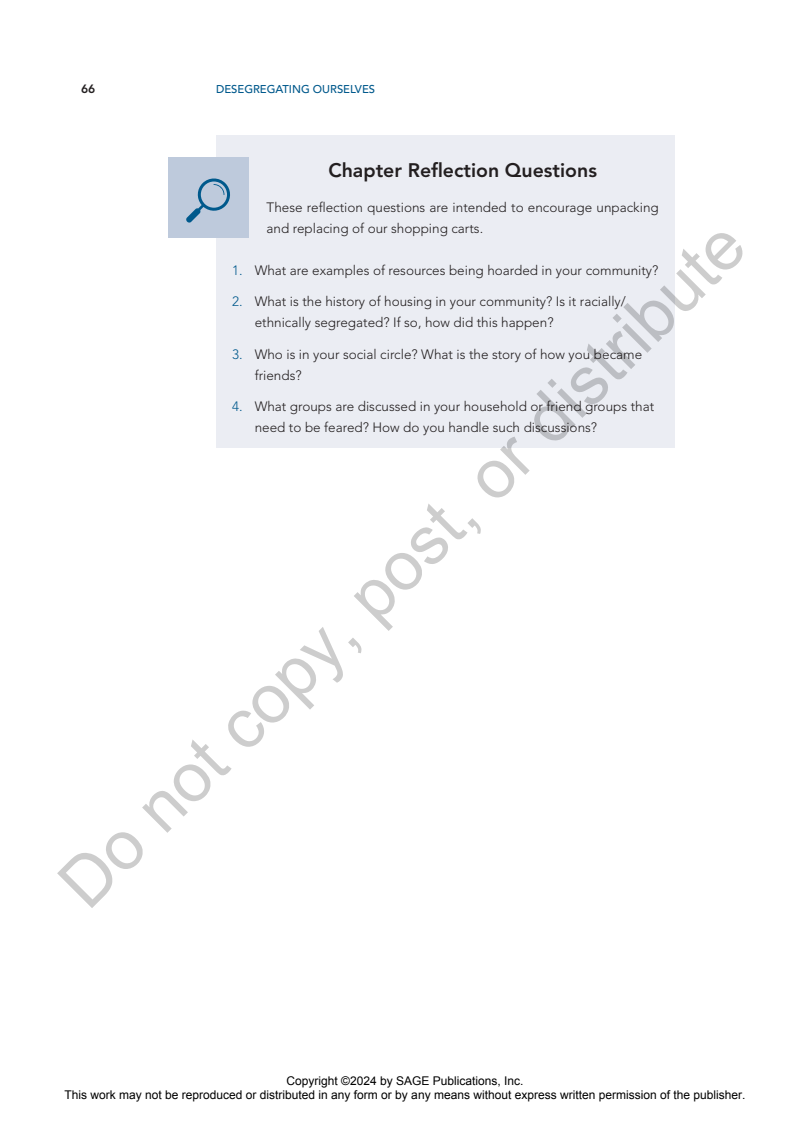
<style>
.page{position:relative;width:810px;height:1134px;background:#fff}
.page>*{position:absolute;margin:0;border:0;box-sizing:border-box;transform-origin:0 0}
.t1{font:69px "Arial";color:rgb(0 0 0/.2)}
.t2{font:800 19.5px "Avenir LT Std";color:#231f20}
.t3{font:300 13.5px/21px "Avenir LT Std";color:#231f20}
.t4{font:12px/14.4px "Arial";color:#000;text-align:center}
.t5{font:800 12px "Avenir LT Std";color:#231f20}
.t6{font:500 11.25px "Avenir LT Std";color:#00598c}
.s1{color:#00598c}
</style>
<div class="page">
<div style="left:216px;top:135px;width:459px;height:313px;background:#ebedf3"></div>
<div style="left:168px;top:157px;width:81px;height:81px;background:#becadc"></div>
<svg style="left:186px;top:178px;width:44px;height:45px"></svg>
<p class="t5" style="left:81px;top:82px;width:16px">66</p>
<p class="t6" style="left:216px;top:83px;width:161px">DESEGREGATING OURSELVES</p>
<h2 class="t2" style="left:328px;top:159px;width:270px">Chapter Reflection Questions</h2>
<p class="t3" style="left:267px;top:197px;width:394px">These reflection questions are intended to encourage unpacking and replacing of our shopping carts.</p>
<p class="t3" style="left:232px;top:260px;width:428px"><span class="s1">1.</span> What are examples of resources being hoarded in your community?</p>
<p class="t3" style="left:255px;top:291px;width:373px;text-indent:-23px"><span class="s1">2.</span> What is the history of housing in your community? Is it racially/ ethnically segregated? If so, how did this happen?</p>
<p class="t3" style="left:255px;top:344px;width:389px;text-indent:-23px"><span class="s1">3.</span> Who is in your social circle? What is the story of how you became friends?</p>
<p class="t3" style="left:255px;top:396px;width:401px;text-indent:-23px"><span class="s1">4.</span> What groups are discussed in your household or friend groups that need to be feared? How do you handle such discussions?</p>
<h1 class="t1" style="left:39px;top:863px;width:937px;rotate:-45deg">Do not copy, post, or distribute</h1>
<p class="t4" style="left:65px;top:1073px;width:682px">Copyright ©2024 by SAGE Publications, Inc.<br>This work may not be reproduced or distributed in any form or by any means without express written permission of the publisher.</p>
</div>
